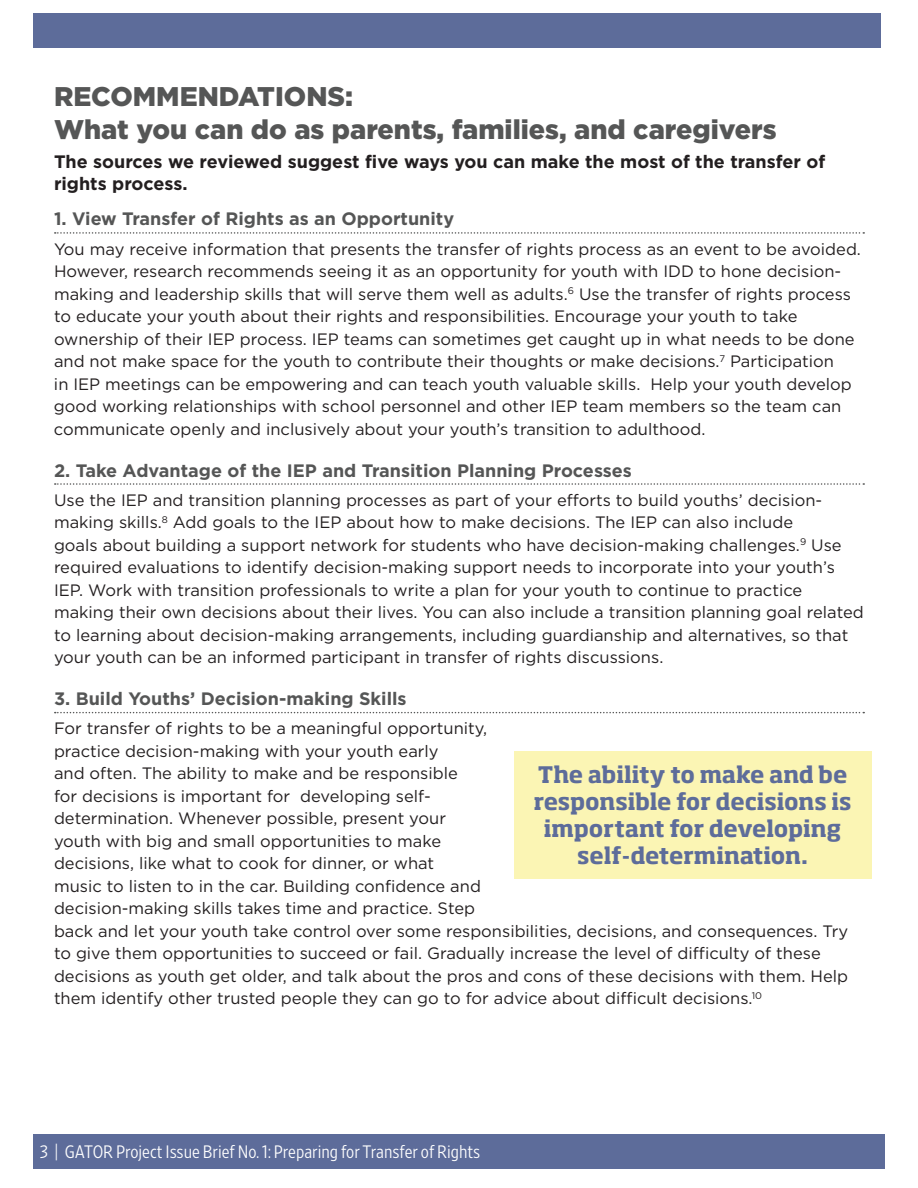
<style>
.page{position:relative;width:918px;height:1188px;background:#fff}
.page>*{position:absolute;margin:0;border:0;box-sizing:border-box;transform-origin:0 0}
.t1{font:900 27px/32.4px "Gotham HTF";color:#555656}
.t2{font:700 22.5px/27px "Soho Pro";letter-spacing:-.005em;color:#5d6c9a;text-align:center}
.t3{font:700 18px "Gotham HTF";color:#555656}
.t4{font:700 18px/22.5px "Gotham HTF";color:#231f20}
.t5{font:300 18px "Retina Narrow";color:#fff}
.t6{font:16.5px/22.5px "Gotham HTF";color:#231f20}
</style>
<div class="page">
<div style="left:33px;top:1134px;width:851px;height:34px;background:#5d6c9a"></div>
<div style="left:33px;top:13px;width:848px;height:34px;background:#5d6c9a"></div>
<svg style="left:55px;top:232px;width:809px;height:2px"></svg>
<svg style="left:55px;top:483px;width:809px;height:2px"></svg>
<svg style="left:55px;top:712px;width:809px;height:1px"></svg>
<div style="left:514px;top:752px;width:358px;height:127px;background:#fbf5b4"></div>
<h2 class="t1" style="left:54px;top:80px;width:724px">RECOMMENDATIONS:<br>What you can do as parents, families, and caregivers</h2>
<p class="t4" style="left:54px;top:150px;width:773px">The sources we reviewed suggest five ways you can make the most of the transfer of rights process.</p>
<h3 class="t3" style="left:54px;top:209px;width:402px">1. View Transfer of Rights as an Opportunity</h3>
<p class="t6" style="left:54px;top:237px;width:809px">You may receive information that presents the transfer of rights process as an event to be avoided.<br>However, research recommends seeing it as an opportunity for youth with IDD to hone decision&shy;making and leadership skills that will serve them well as adults.<sup>6</sup> Use the transfer of rights process to educate your youth about their rights and responsibilities. Encourage your youth to take ownership of their IEP process. IEP teams can sometimes get caught up in what needs to be done and not make space for the youth to contribute their thoughts or make decisions.<sup>7</sup> Participation<br>in IEP meetings can be empowering and can teach youth valuable skills. Help your youth develop good working relationships with school personnel and other IEP team members so the team can communicate openly and inclusively about your youth’s transition to adulthood.</p>
<h3 class="t3" style="left:54px;top:460px;width:579px">2. Take Advantage of the IEP and Transition Planning Processes</h3>
<p class="t6" style="left:54px;top:488px;width:811px">Use the IEP and transition planning processes as part of your efforts to build youths’ decision&shy;making skills.<sup>8</sup> Add goals to the IEP about how to make decisions. The IEP can also include<br>goals about building a support network for students who have decision-making challenges.<sup>9</sup> Use required evaluations to identify decision-making support needs to incorporate into your youth’s IEP. Work with transition professionals to write a plan for your youth to continue to practice making their own decisions about their lives. You can also include a transition planning goal related to learning about decision-making arrangements, including guardianship and alternatives, so that your youth can be an informed participant in transfer of rights discussions.</p>
<h3 class="t3" style="left:54px;top:688px;width:354px">3. Build Youths’ Decision-making Skills</h3>
<p class="t6" style="left:54px;top:717px;width:796px">For transfer of rights to be a meaningful opportunity,<br>practice decision-making with your youth early<br>and often. The ability to make and be responsible<br>for decisions is important for developing self-<br>determination. Whenever possible, present your<br>youth with big and small opportunities to make<br>decisions, like what to cook for dinner, or what<br>music to listen to in the car. Building confidence and<br>decision-making skills takes time and practice. Step<br>back and let your youth take control over some responsibilities, decisions, and consequences. Try to give them opportunities to succeed or fail. Gradually increase the level of difficulty of these decisions as youth get older, and talk about the pros and cons of these decisions with them. Help them identify other trusted people they can go to for advice about difficult decisions.<sup>10</sup></p>
<p class="t2" style="left:534px;top:759px;width:319px">The ability to make and be responsible for decisions is important for developing self-determination.</p>
<p class="t5" style="left:40px;top:1141px;width:442px">3 | GATOR Project Issue Brief No. 1: Preparing for Transfer of Rights</p>
</div>
